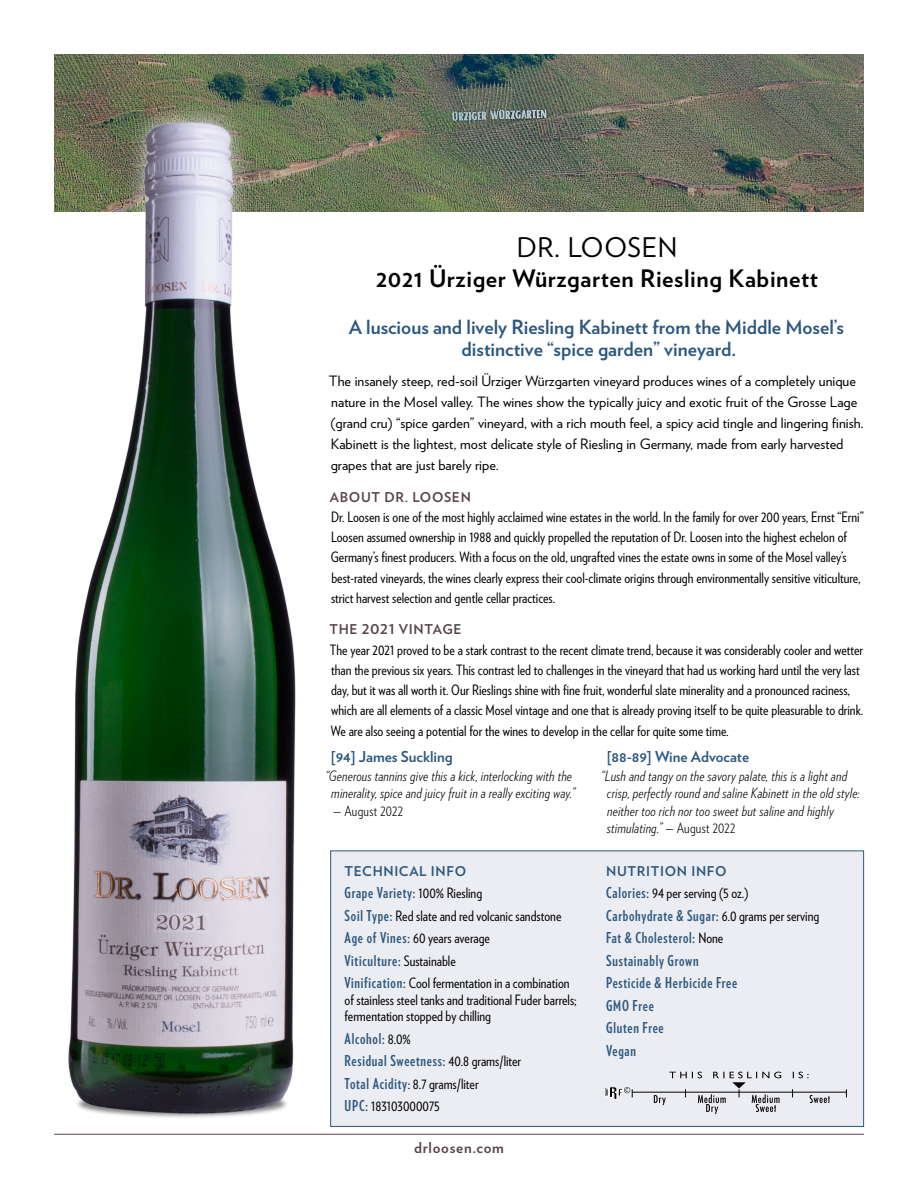
<style>
.page{position:relative;width:918px;height:1188px;background:#fff}
.page>*{position:absolute;margin:0;border:0;box-sizing:border-box;transform-origin:0 0}
.HD_1-V{font:27px "Verlag";letter-spacing:.025em;color:#000}
.HD_1A-V{font:700 24px "Verlag";letter-spacing:.025em;color:#000}
.Subhead_Description{font:700 19.5px/22.5px "Verlag";color:#2d5980;text-align:center}
.Tech_Info_Bullets{font:700 15px "Verlag Compressed";letter-spacing:.05em;color:#2d5980}
.Publication_Name{font:700 15px "Verlag";color:#2d5980}
.t1{font:700 15px "Verlag";letter-spacing:.05em;color:#57454f}
.Text-Verlag_Condense{font:14.25px/20.2px "Verlag Condensed";color:#000}
.Text-Verlag{font:14.25px/21px "Verlag";color:#000}
.Review_Text{font:italic 300 14.25px/17.2px "Verlag Condensed";letter-spacing:.015em;color:#000;text-align:center}
.Tech_Info_Bullets-2{font:14.25px/16.5px "Verlag Condensed";color:#000}
.Review_Text-2{font:300 14.25px "Verlag Condensed";letter-spacing:.015em;color:#000}
.subhd_1{font:700 13.5px "Verlag";letter-spacing:.05em;color:#57454f}
.Subhead-Tech_Info{font:700 13.5px "Verlag";letter-spacing:.05em;color:#2d5980}
.Tech_Info_Bullets-3{font:700 13.5px "Verlag";letter-spacing:.05em;color:#2d5980}
.s1{font-family:"Verlag Condensed";font-weight:400;font-size:14.25px;color:#000}
.s2{font-family:"Verlag Compressed";font-weight:700;font-size:15px;color:#2d5980}
.s3{font-style:normal}
</style>
<div class="page">
<hr style="left:54px;top:1134px;width:810px;height:1px;background:#57454f">
<img style="left:54px;top:54px;width:810px;height:158px">
<div style="left:331px;top:851px;width:533px;height:275px;background:#ecedf2"></div>
<div style="left:330px;top:850px;width:534px;height:277px;border:1px solid #2d5980"></div>
<svg style="left:606px;top:1087px;width:27px;height:13px"></svg>
<hr style="left:632px;top:1092px;width:215px;height:1px;background:#000">
<svg style="left:654px;top:1072px;width:176px;height:42px"></svg>
<div style="left:48px;top:102px;width:268px;height:1034px;background:#fff;opacity:.75"></div>
<img style="left:65px;top:115px;width:234px;height:1005px">
<p class="HD_1-V" style="left:517px;top:227px;width:162px">DR. LOOSEN</p>
<p class="HD_1A-V" style="left:376px;top:260px;width:443px">2021 Ürziger Würzgarten Riesling Kabinett</p>
<p class="Subhead_Description" style="left:349px;top:314px;width:497px">A luscious and lively Riesling Kabinett from the Middle Mosel’s distinctive “spice garden” vineyard.</p>
<p class="Text-Verlag" style="left:329px;top:370px;width:536px">The insanely steep, red-soil Ürziger Würzgarten vineyard produces wines of a completely unique nature in the Mosel valley. The wines show the typically juicy and exotic fruit of the Grosse Lage (grand cru) “spice garden” vineyard, with a rich mouth feel, a spicy acid tingle and lingering finish.<br>Kabinett is the lightest, most delicate style of Riesling in Germany, made from early harvested grapes that are just barely ripe.</p>
<p class="subhd_1" style="left:330px;top:486px;width:142px">ABOUT DR. LOOSEN</p>
<p class="Text-Verlag_Condense" style="left:331px;top:506px;width:534px">Dr. Loosen is one of the most highly acclaimed wine estates in the world. In the family for over 200 years, Ernst “Erni” Loosen assumed ownership in 1988 and quickly propelled the reputation of Dr. Loosen into the highest echelon of Germany’s finest producers. With a focus on the old, ungrafted vines the estate owns in some of the Mosel valley’s best-rated vineyards, the wines clearly express their cool-climate origins through environmentally sensitive viticulture, strict harvest selection and gentle cellar practices.</p>
<p class="subhd_1" style="left:329px;top:619px;width:134px">THE 2021 VINTAGE</p>
<p class="Text-Verlag_Condense" style="left:330px;top:639px;width:535px">The year 2021 proved to be a stark contrast to the recent climate trend, because it was considerably cooler and wetter than the previous six years. This contrast led to challenges in the vineyard that had us working hard until the very last day, but it was all worth it. Our Rieslings shine with fine fruit, wonderful slate minerality and a pronounced raciness, which are all elements of a classic Mosel vintage and one that is already proving itself to be quite pleasurable to drink.<br>We are also seeing a potential for the wines to develop in the cellar for quite some time.</p>
<p class="Publication_Name" style="left:331px;top:745px;width:123px">[94] James Suckling</p>
<p class="Review_Text" style="left:325px;top:767px;width:251px">“Generous tannins give this a kick, interlocking with the minerality, spice and juicy fruit in a really exciting way.”</p>
<p class="Review_Text-2" style="left:333px;top:801px;width:71px">— August 2022</p>
<p class="Subhead-Tech_Info" style="left:345px;top:860px;width:123px">TECHNICAL INFO</p>
<p class="Tech_Info_Bullets" style="left:345px;top:882px;width:139px">Grape Variety: <span class="s1">100% Riesling</span></p>
<p class="Tech_Info_Bullets-2" style="left:345px;top:907px;width:218px"><span class="s2">Soil Type:</span> Red slate and red volcanic sandstone</p>
<p class="Tech_Info_Bullets-2" style="left:345px;top:929px;width:147px"><span class="s2">Age of Vines:</span> 60 years average</p>
<p class="Tech_Info_Bullets" style="left:345px;top:949px;width:113px">Viticulture: <span class="s1">Sustainable</span></p>
<p class="Tech_Info_Bullets-2" style="left:345px;top:974px;width:234px"><span class="s2">Vinification:</span> Cool fermentation in a combination of stainless steel tanks and traditional Fuder barrels; fermentation stopped by chilling</p>
<p class="Tech_Info_Bullets" style="left:345px;top:1027px;width:68px">Alcohol: <span class="s1">8.0%</span></p>
<p class="Tech_Info_Bullets" style="left:345px;top:1050px;width:178px">Residual Sweetness: <span class="s1">40.8 grams/liter</span></p>
<p class="Tech_Info_Bullets-2" style="left:345px;top:1075px;width:136px"><span class="s2">Total Acidity</span>: 8.7 grams/liter</p>
<p class="Tech_Info_Bullets-2" style="left:345px;top:1097px;width:97px"><span class="s2">UPC:</span> 183103000075</p>
<p class="t1" style="left:414px;top:1135px;width:91px">drloosen.com</p>
<p class="Publication_Name" style="left:607px;top:745px;width:144px">[88-89] Wine Advocate</p>
<p class="Review_Text" style="left:607px;top:767px;width:254px;text-align:left;text-indent:-6px">“Lush and tangy on the savory palate, this is a light and crisp, perfectly round and saline Kabinett in the old style: neither too rich nor too sweet but saline and highly stimulating.” <span class="s3">— August 2022</span></p>
<p class="Tech_Info_Bullets-3" style="left:606px;top:860px;width:122px">NUTRITION INFO</p>
<p class="Tech_Info_Bullets-2" style="left:606px;top:884px;width:144px"><span class="s2">Calories:</span> 94 per serving (5 oz.)</p>
<p class="Tech_Info_Bullets" style="left:606px;top:904px;width:215px">Carbohydrate &amp; Sugar: <span class="s1">6.0 grams per serving</span></p>
<p class="Tech_Info_Bullets" style="left:606px;top:927px;width:119px">Fat &amp; Cholesterol: <span class="s1">None</span></p>
<p class="Tech_Info_Bullets" style="left:606px;top:949px;width:94px">Sustainably Grown</p>
<p class="Tech_Info_Bullets" style="left:606px;top:972px;width:133px">Pesticide &amp; Herbicide Free</p>
<p class="Tech_Info_Bullets" style="left:606px;top:994px;width:49px">GMO Free</p>
<p class="Tech_Info_Bullets" style="left:606px;top:1017px;width:59px">Gluten Free</p>
<p class="Tech_Info_Bullets" style="left:606px;top:1039px;width:31px">Vegan</p>
</div>
